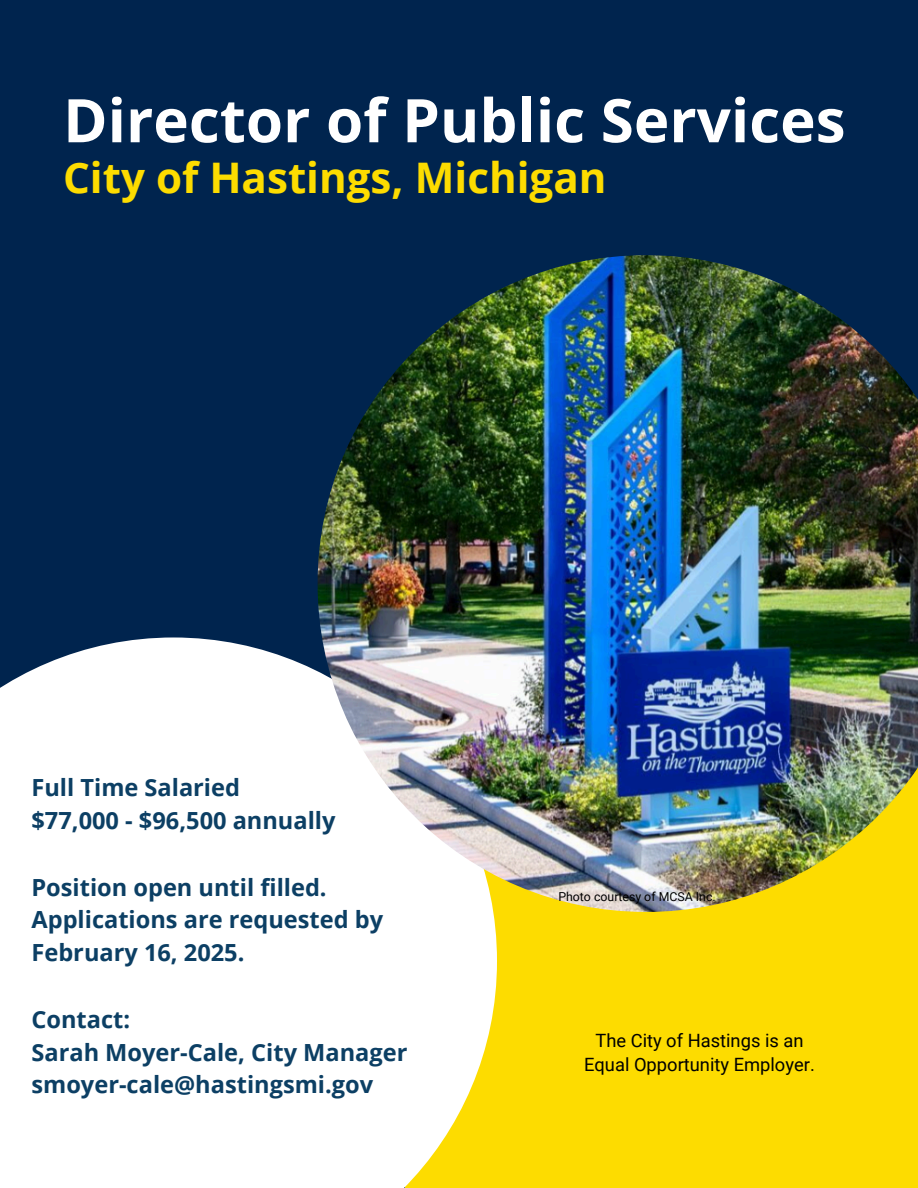
<style>
.page{position:relative;width:918px;height:1188px;background:#00244e}
.page>*{position:absolute;margin:0;border:0;box-sizing:border-box;transform-origin:0 0}
.t1{font:700 60.15px "Open Sans";color:#fff}
.t2{font:700 42.15px "Open Sans";color:#fddc00}
.t3{font:700 23.55px/32.7px "Open Sans";color:#0c3f64}
.t4{font:18.3px/24.8px "Roboto";color:#000;text-align:center}
.t5{font:12.3px "Roboto";color:#000}
</style>
<div class="page">
<div style="left:406px;top:594px;width:512px;height:594px;background:#fddc00"></div>
<div style="left:0;top:637px;width:497px;height:551px;background:#fff"></div>
<img style="left:318px;top:255px;width:600px;height:657px">
<p class="t1" style="left:63px;top:78px;width:784px">Director of Public Services</p>
<p class="t2" style="left:63px;top:148px;width:545px">City of Hastings, Michigan</p>
<h3 class="t3" style="left:31px;top:770px;width:306px">Full Time Salaried<br>$77,000 - $96,500 annually</h3>
<h2 class="t3" style="left:31px;top:870px;width:353px">Position open until filled.<br>Applications are requested by<br>February 16, 2025.</h2>
<h4 class="t3" style="left:31px;top:1002px;width:377px">Contact:<br>Sarah Moyer-Cale, City Manager smoyer-cale@hastingsmi.gov</h4>
<h3 class="t5" style="left:558px;top:890px;width:159px">Photo courtesy of MCSA Inc.</h3>
<p class="t4" style="left:584px;top:1028px;width:232px">The City of Hastings is an<br>Equal Opportunity Employer.</p>
</div>
